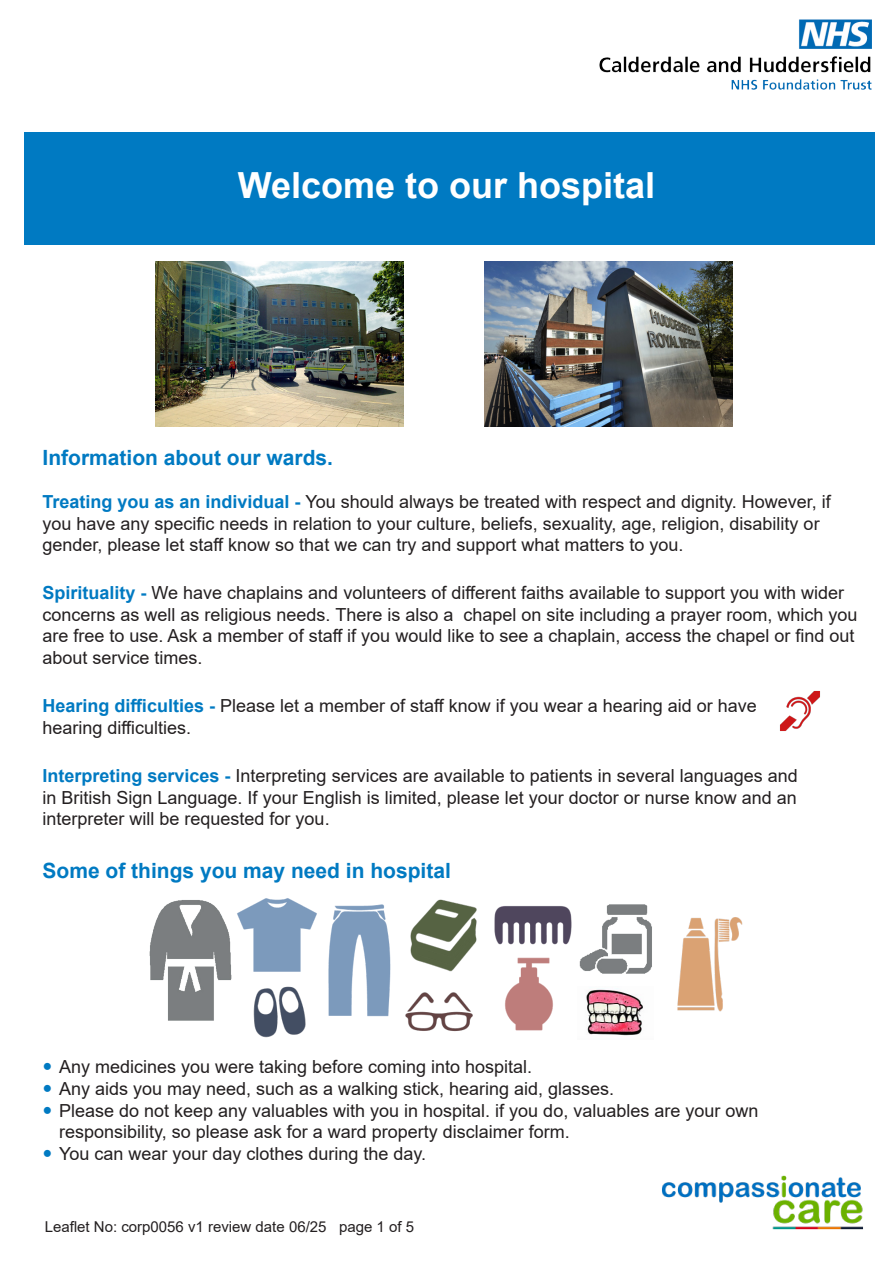
<style>
.page{position:relative;width:893px;height:1263px;background:#fff}
.page>*{position:absolute;margin:0;border:0;box-sizing:border-box;transform-origin:0 0}
.t1{font:700 36px "Arial";color:#fff}
.t2{font:700 21px "Arial";color:#007ac2}
.t3{font:18px/21.6px "Arial";color:#231f20}
.t4{font:15px "Arial";color:#231f20}
.s1{font-weight:700;color:#007ac2}
</style>
<div class="page">
<img style="left:662px;top:1175px;width:201px;height:55px">
<div style="left:24px;top:133px;width:851px;height:112px;background:#007ac2"></div>
<img style="left:599px;top:20px;width:273px;height:70px">
<img style="left:485px;top:262px;width:248px;height:164px">
<img style="left:155px;top:262px;width:249px;height:164px">
<img style="left:780px;top:691px;width:40px;height:40px">
<img style="left:237px;top:898px;width:80px;height:74px">
<img style="left:253px;top:986px;width:53px;height:52px">
<img style="left:328px;top:904px;width:63px;height:113px">
<img style="left:410px;top:899px;width:67px;height:73px">
<img style="left:405px;top:992px;width:68px;height:40px">
<img style="left:494px;top:906px;width:78px;height:39px">
<img style="left:505px;top:957px;width:48px;height:74px">
<img style="left:586px;top:988px;width:57px;height:48px">
<img style="left:677px;top:917px;width:66px;height:95px">
<img style="left:579px;top:904px;width:73px;height:70px">
<img style="left:149px;top:900px;width:83px;height:121px">
<p class="t1" style="left:238px;top:160px;width:419px">Welcome to our hospital</p>
<p class="t2" style="left:43px;top:443px;width:292px">Information about our wards.</p>
<p class="t3" style="left:43px;top:491px;width:790px"><span class="s1">Treating you as an individual -</span> You should always be treated with respect and dignity. However, if you have any specific needs in relation to your culture, beliefs, sexuality, age, religion, disability or gender, please let staff know so that we can try and support what matters to you.</p>
<p class="t3" style="left:43px;top:582px;width:817px"><span class="s1">Spirituality -</span> We have chaplains and volunteers of different faiths available to support you with wider concerns as well as religious needs. There is also a chapel on site including a prayer room, which you are free to use. Ask a member of staff if you would like to see a chaplain, access the chapel or find out about service times.</p>
<p class="t3" style="left:43px;top:695px;width:716px"><span class="s1">Hearing difficulties -</span> Please let a member of staff know if you wear a hearing aid or have</p>
<p class="t3" style="left:43px;top:717px;width:150px">hearing difficulties.</p>
<p class="t3" style="left:43px;top:765px;width:757px"><span class="s1">Interpreting services -</span> Interpreting services are available to patients in several languages and</p>
<p class="t3" style="left:43px;top:786px;width:756px">in British Sign Language. If your English is limited, please let your doctor or nurse know and an</p>
<p class="t3" style="left:43px;top:808px;width:289px">interpreter will be requested for you.</p>
<p class="t2" style="left:43px;top:856px;width:410px">Some of things you may need in hospital</p>
<p class="t3" style="left:59px;top:1056px;width:475px">Any medicines you were taking before coming into hospital.</p>
<p class="t3" style="left:59px;top:1078px;width:557px">Any aids you may need, such as a walking stick, hearing aid, glasses.</p>
<p class="t3" style="left:59px;top:1099px;width:701px">Please do not keep any valuables with you in hospital. if you do, valuables are your own</p>
<p class="t3" style="left:59px;top:1121px;width:512px">responsibility, so please ask for a ward property disclaimer form.</p>
<p class="t3" style="left:59px;top:1142px;width:369px">You can wear your day clothes during the day.</p>
<p class="t4" style="left:45px;top:1216px;width:371px">Leaflet No: corp0056 v1 review date 06/25 page 1 of 5</p>
</div>
